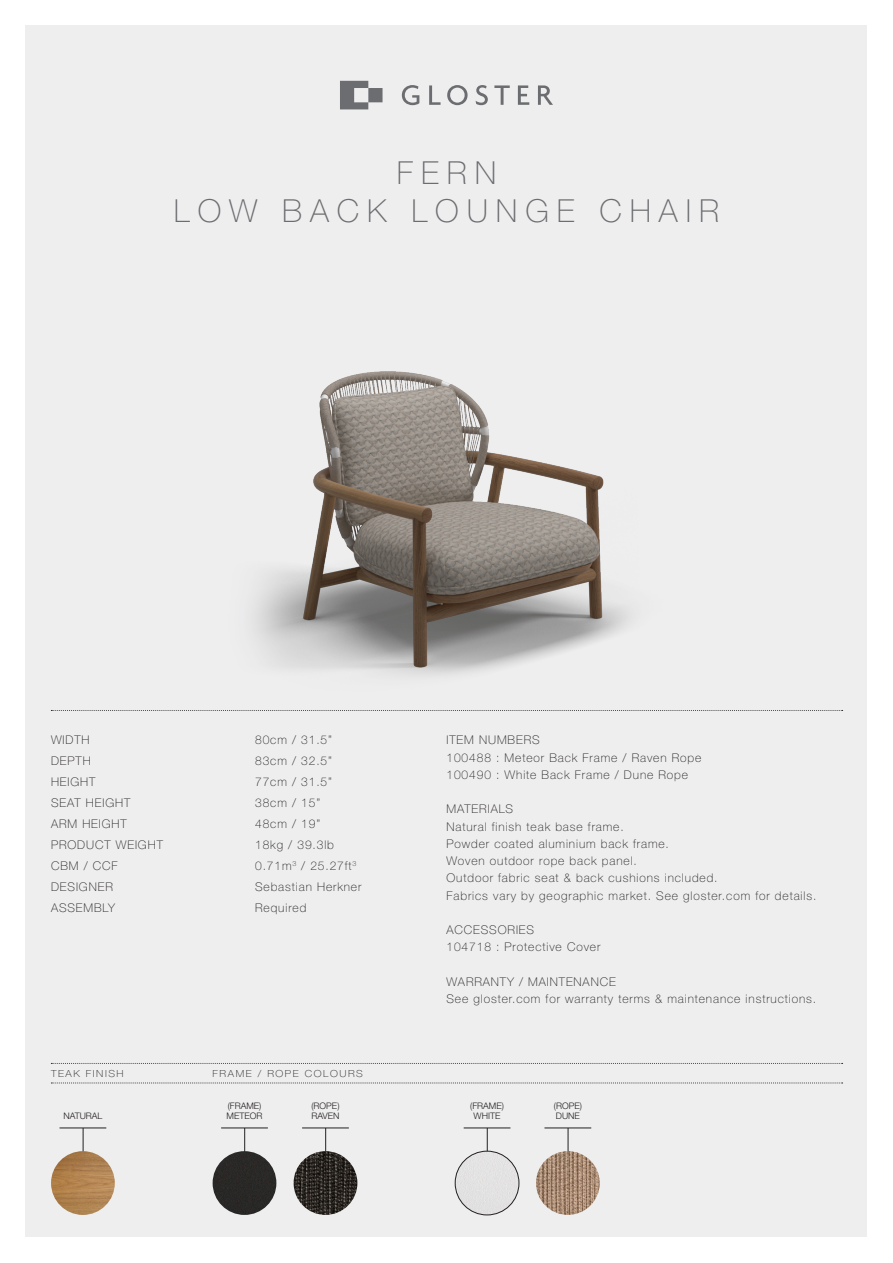
<style>
.page{position:relative;width:893px;height:1263px;background:#fff}
.page>*{position:absolute;margin:0;border:0;box-sizing:border-box;transform-origin:0 0}
.t1{font:100 31.8px "Helvetica Neue LT Pro";letter-spacing:.25em;color:#6c6d70}
.t2{font:100 12px "Helvetica Neue LT Pro";letter-spacing:.075em;color:#231f20}
.t3{font:100 9.75px "Helvetica Neue LT Pro";letter-spacing:.15em;color:#231f20;scale:1.08 1}
.t4{font:300 9px "Helvetica Neue LT Pro";color:#231f20}
</style>
<div class="page">
<div style="left:26px;top:26px;width:841px;height:1211px;background:#eeeeef"></div>
<svg style="left:51px;top:1083px;width:792px;height:1px"></svg>
<svg style="left:51px;top:1063px;width:792px;height:1px"></svg>
<svg style="left:340px;top:81px;width:213px;height:28px"></svg>
<img style="left:254px;top:371px;width:378px;height:305px">
<svg style="left:51px;top:710px;width:792px;height:1px"></svg>
<hr style="left:60px;top:1128px;width:46px;height:1px;background:#231f20">
<svg style="left:83px;top:1128px;width:1px;height:23px"></svg>
<img style="left:51px;top:1151px;width:64px;height:64px;border-radius:32px">
<hr style="left:221px;top:1128px;width:47px;height:1px;background:#231f20">
<svg style="left:244px;top:1128px;width:1px;height:23px"></svg>
<div style="left:213px;top:1151px;width:63px;height:64px;background:#292826;border-radius:32px"></div>
<hr style="left:302px;top:1128px;width:47px;height:1px;background:#231f20">
<svg style="left:325px;top:1128px;width:1px;height:23px"></svg>
<img style="left:294px;top:1151px;width:63px;height:64px;border-radius:32px">
<hr style="left:464px;top:1128px;width:46px;height:1px;background:#231f20">
<svg style="left:487px;top:1128px;width:1px;height:23px"></svg>
<div style="left:455px;top:1151px;width:64px;height:64px;background:#e3e2e2;border-radius:32px"></div>
<div style="left:455px;top:1151px;width:64px;height:64px;border:1px solid #231f20;border-radius:50%"></div>
<hr style="left:544px;top:1128px;width:47px;height:1px;background:#231f20">
<svg style="left:568px;top:1128px;width:1px;height:23px"></svg>
<img style="left:536px;top:1151px;width:64px;height:64px;border-radius:32px">
<p class="t1" style="left:397px;top:154px;width:101px">FERN</p>
<p class="t1" style="left:174px;top:192px;width:547px">LOW BACK LOUNGE CHAIR</p>
<p class="t2" style="left:51px;top:733px;width:40px">WIDTH</p>
<p class="t2" style="left:51px;top:754px;width:41px">DEPTH</p>
<p class="t2" style="left:51px;top:775px;width:46px">HEIGHT</p>
<p class="t2" style="left:51px;top:796px;width:81px">SEAT HEIGHT</p>
<p class="t2" style="left:51px;top:817px;width:77px">ARM HEIGHT</p>
<p class="t2" style="left:51px;top:838px;width:113px">PRODUCT WEIGHT</p>
<p class="t2" style="left:51px;top:859px;width:68px">CBM / CCF</p>
<p class="t2" style="left:51px;top:880px;width:63px">DESIGNER</p>
<p class="t2" style="left:51px;top:901px;width:66px">ASSEMBLY</p>
<p class="t2" style="left:255px;top:733px;width:78px">80cm / 31.5”</p>
<p class="t2" style="left:255px;top:754px;width:78px">83cm / 32.5”</p>
<p class="t2" style="left:255px;top:775px;width:78px">77cm / 31.5”</p>
<p class="t2" style="left:255px;top:796px;width:67px">38cm / 15”</p>
<p class="t2" style="left:255px;top:817px;width:67px">48cm / 19”</p>
<p class="t2" style="left:255px;top:838px;width:80px">18kg / 39.3lb</p>
<p class="t2" style="left:255px;top:859px;width:103px">0.71m<sup>3</sup> / 25.27ft<sup>3</sup></p>
<p class="t2" style="left:255px;top:880px;width:108px">Sebastian Herkner</p>
<p class="t2" style="left:255px;top:901px;width:53px">Required</p>
<p class="t3" style="left:51px;top:1067px;width:69px">TEAK FINISH</p>
<p class="t4" style="left:63px;top:1111px;width:41px">NATURAL</p>
<p class="t3" style="left:213px;top:1067px;width:141px">FRAME / ROPE COLOURS</p>
<p class="t4" style="left:228px;top:1100px;width:35px">(FRAME)</p>
<p class="t4" style="left:227px;top:1111px;width:37px">METEOR</p>
<p class="t4" style="left:311px;top:1100px;width:30px">(ROPE)</p>
<p class="t4" style="left:311px;top:1111px;width:30px">RAVEN</p>
<p class="t2" style="left:446px;top:733px;width:95px">ITEM NUMBERS</p>
<p class="t2" style="left:446px;top:750px;width:256px">100488 : Meteor Back Frame / Raven Rope</p>
<p class="t2" style="left:446px;top:767px;width:243px">100490 : White Back Frame / Dune Rope</p>
<p class="t2" style="left:446px;top:802px;width:68px">MATERIALS</p>
<p class="t2" style="left:446px;top:819px;width:179px">Natural finish teak base frame.</p>
<p class="t2" style="left:446px;top:836px;width:224px">Powder coated aluminium back frame.</p>
<p class="t2" style="left:446px;top:854px;width:192px">Woven outdoor rope back panel.</p>
<p class="t2" style="left:446px;top:871px;width:273px">Outdoor fabric seat &amp; back cushions included.</p>
<p class="t2" style="left:446px;top:888px;width:371px">Fabrics vary by geographic market. See gloster.com for details.</p>
<p class="t2" style="left:446px;top:923px;width:89px">ACCESSORIES</p>
<p class="t2" style="left:446px;top:940px;width:155px">104718 : Protective Cover</p>
<p class="t2" style="left:446px;top:974px;width:171px">WARRANTY / MAINTENANCE</p>
<p class="t2" style="left:446px;top:992px;width:371px">See gloster.com for warranty terms &amp; maintenance instructions.</p>
<p class="t4" style="left:470px;top:1100px;width:35px">(FRAME)</p>
<p class="t4" style="left:474px;top:1111px;width:28px">WHITE</p>
<p class="t4" style="left:554px;top:1100px;width:30px">(ROPE)</p>
<p class="t4" style="left:556px;top:1111px;width:26px">DUNE</p>
</div>
